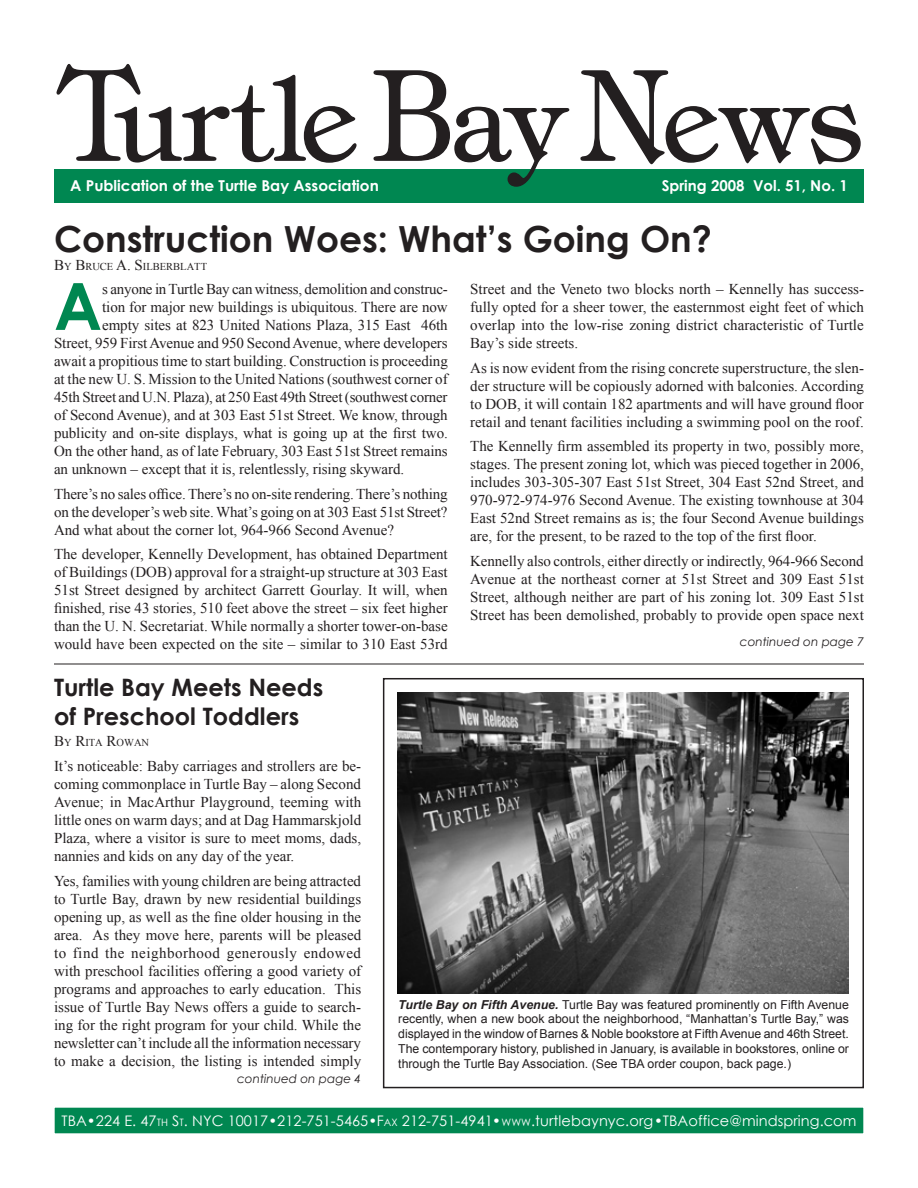
<style>
.page{position:relative;width:918px;height:1188px;background:#fff}
.page>*{position:absolute;margin:0;border:0;box-sizing:border-box;transform-origin:0 0}
.t1{font:300 125.4px "Tiffany IT Cby BT";color:#231f20;scale:.91 1}
.t2{font:300 114px "Tiffany IT Cby BT";letter-spacing:-.01em;color:#231f20}
.t3{font:700 65.1px "Century Gothic";color:#008751}
.t4{font:700 36px "Century Gothic";color:#231f20}
.t5{font:700 24px "Century Gothic";color:#231f20}
.Body_Text{font:15px/18px "Times New Roman";letter-spacing:-.005em;color:#231f20;text-align:justify}
.t6{font:700 15px "Century Gothic";color:#fff}
.t7{font:14.55px "Century Gothic";letter-spacing:.005em;color:#fff}
.t8{font:12.3px/14.7px "Arial";color:#231f20;text-align:justify}
.t9{font:italic 12px "Century Gothic";color:#231f20}
.t10{font:10.5px "Times New Roman";color:#231f20}
.s1{font-size:125.4px}
.s2{font-size:15px}
.s3{font-weight:700;font-style:italic}
.s4{font-size:10.2px}
</style>
<div class="page">
<div style="left:383px;top:678px;width:481px;height:410px;border:2px solid #231f20"></div>
<div style="left:54px;top:169px;width:810px;height:34px;background:#008751"></div>
<svg style="left:56px;top:64px;width:301px;height:99px"></svg>
<svg style="left:373px;top:70px;width:197px;height:117px"></svg>
<svg style="left:580px;top:70px;width:281px;height:95px"></svg>
<div style="left:54px;top:1107px;width:810px;height:27px;background:#008751"></div>
<hr style="left:54px;top:664px;width:810px;height:1px;background:#231f20">
<img style="left:398px;top:693px;width:451px;height:301px">
<p class="t1" style="left:57px;top:39px;width:92px">T</p>
<p class="t6" style="left:70px;top:176px;width:310px">A Publication of the Turtle Bay Association</p>
<p class="t2" style="left:115px;top:50px;width:751px">urtle <span class="s1">B</span>ay <span class="s1">N</span>ews</p>
<p class="t6" style="left:662px;top:176px;width:187px">Spring 2008 Vol. 51, No. 1</p>
<p class="t4" style="left:54px;top:217px;width:660px">Construction Woes: What’s Going On?</p>
<p class="t10" style="left:54px;top:261px;width:155px"><span class="s2">B</span>Y <span class="s2">B</span>RUCE <span class="s2">A. S</span>ILBERBLATT</p>
<p class="t3" style="left:54px;top:265px;width:50px">A</p>
<p class="Body_Text" style="left:102px;top:280px;width:347px">s anyone in Turtle Bay can witness, demolition and construc-</p>
<p class="Body_Text" style="left:102px;top:298px;width:347px">tion for major new buildings is ubiquitous. There are now</p>
<p class="Body_Text" style="left:102px;top:316px;width:347px">empty sites at 823 United Nations Plaza, 315 East 46th</p>
<p class="Body_Text" style="left:54px;top:334px;width:395px">Street, 959 First Avenue and 950 Second Avenue, where developers</p>
<p class="Body_Text" style="left:54px;top:352px;width:395px">await a propitious time to start building. Construction is proceeding</p>
<p class="Body_Text" style="left:54px;top:370px;width:395px">at the new U. S. Mission to the United Nations (southwest corner of</p>
<p class="Body_Text" style="left:54px;top:388px;width:395px">45th Street and U.N. Plaza), at 250 East 49th Street (southwest corner</p>
<p class="Body_Text" style="left:54px;top:406px;width:395px">of Second Avenue), and at 303 East 51st Street. We know, through</p>
<p class="Body_Text" style="left:54px;top:424px;width:395px">publicity and on-site displays, what is going up at the first two.</p>
<p class="Body_Text" style="left:54px;top:442px;width:395px">On the other hand, as of late February, 303 East 51st Street remains</p>
<p class="Body_Text" style="left:54px;top:460px;width:352px">an unknown – except that it is, relentlessly, rising skyward.</p>
<p class="Body_Text" style="left:54px;top:484px;width:395px">There’s no sales office. There’s no on-site rendering. There’s nothing on the developer’s web site. What’s going on at 303 East 51st Street?<br>And what about the corner lot, 964-966 Second Avenue?</p>
<p class="Body_Text" style="left:54px;top:545px;width:395px">The developer, Kennelly Development, has obtained Department of Buildings (DOB) approval for a straight-up structure at 303 East 51st Street designed by architect Garrett Gourlay. It will, when finished, rise 43 stories, 510 feet above the street – six feet higher than the U. N. Secretariat. While normally a shorter tower-on-base would have been expected on the site – similar to 310 East 53rd</p>
<p class="Body_Text" style="left:470px;top:280px;width:395px">Street and the Veneto two blocks north – Kennelly has success&shy;fully opted for a sheer tower, the easternmost eight feet of which overlap into the low-rise zoning district characteristic of Turtle Bay’s side streets.</p>
<p class="Body_Text" style="left:470px;top:358px;width:395px">As is now evident from the rising concrete superstructure, the slen&shy;der structure will be copiously adorned with balconies. According to DOB, it will contain 182 apartments and will have ground floor retail and tenant facilities including a swimming pool on the roof.</p>
<p class="Body_Text" style="left:470px;top:437px;width:395px">The Kennelly firm assembled its property in two, possibly more, stages. The present zoning lot, which was pieced together in 2006, includes 303-305-307 East 51st Street, 304 East 52nd Street, and 970-972-974-976 Second Avenue. The existing townhouse at 304<br>East 52nd Street remains as is; the four Second Avenue buildings are, for the present, to be razed to the top of the first floor.</p>
<p class="Body_Text" style="left:470px;top:552px;width:395px">Kennelly also controls, either directly or indirectly, 964-966 Second Avenue at the northeast corner at 51st Street and 309 East 51st Street, although neither are part of his zoning lot. 309 East 51st Street has been demolished, probably to provide open space next</p>
<p class="t9" style="left:740px;top:635px;width:126px">continued on page 7</p>
<p class="t5" style="left:54px;top:672px;width:271px">Turtle Bay Meets Needs</p>
<p class="t5" style="left:54px;top:701px;width:247px">of Preschool Toddlers</p>
<p class="t10" style="left:54px;top:736px;width:97px"><span class="s2">B</span>Y <span class="s2">R</span>ITA <span class="s2">R</span>OWAN</p>
<p class="Body_Text" style="left:54px;top:757px;width:309px">It’s noticeable: Baby carriages and strollers are be&shy;coming commonplace in Turtle Bay – along Second Avenue; in MacArthur Playground, teeming with little ones on warm days; and at Dag Hammarskjold Plaza, where a visitor is sure to meet moms, dads, nannies and kids on any day of the year.</p>
<p class="Body_Text" style="left:54px;top:871px;width:309px">Yes, families with young children are being attracted to Turtle Bay, drawn by new residential buildings opening up, as well as the fine older housing in the area. As they move here, parents will be pleased to find the neighborhood generously endowed with preschool facilities offering a good variety of programs and approaches to early education. This issue of Turtle Bay News offers a guide to search&shy;ing for the right program for your child. While the newsletter can’t include all the information necessary to make a decision, the listing is intended simply</p>
<p class="t9" style="left:237px;top:1072px;width:126px">continued on page 4</p>
<p class="t8" style="left:398px;top:997px;width:452px"><span class="s3">Turtle Bay on Fifth Avenue.</span> Turtle Bay was featured prominently on Fifth Avenue recently, when a new book about the neighborhood, “Manhattan’s Turtle Bay,” was displayed in the window of Barnes &amp; Noble bookstore at Fifth Avenue and 46th Street.<br>The contemporary history, published in January, is available in bookstores, online or through the Turtle Bay Association. (See TBA order coupon, back page.)</p>
<p class="t7" style="left:61px;top:1112px;width:797px">TBA•224 E. 47<span class="s4">TH</span> S<span class="s4">T</span>. NYC 10017•212-751-5465•F<span class="s4">AX</span> 212-751-4941• <span class="s4">WWW</span>.turtlebaynyc.org •TBAoffice@mindspring.com</p>
</div>
